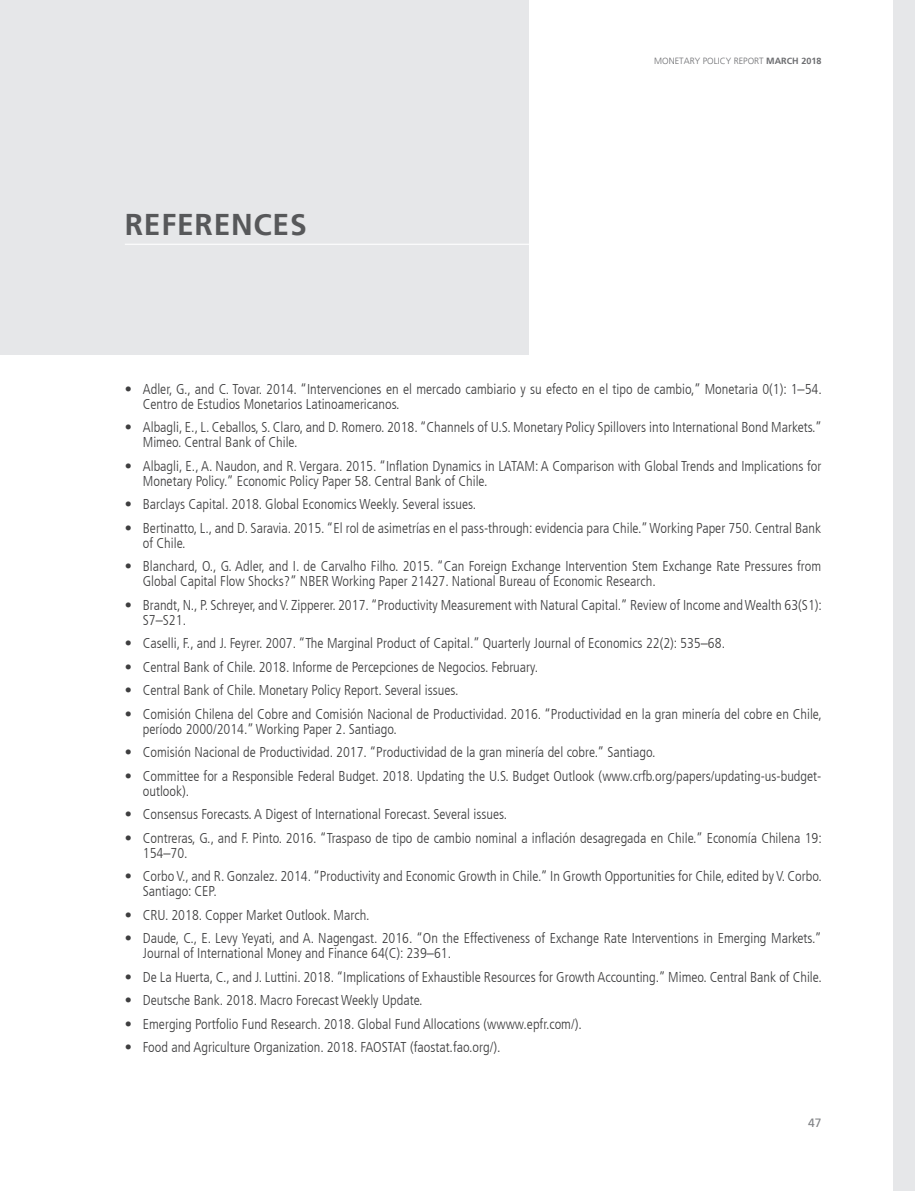
<style>
.page{position:relative;width:915px;height:1191px;background:#fff}
.page>*{position:absolute;margin:0;border:0;box-sizing:border-box;transform-origin:0 0}
.t1{font:700 30px "Frutiger LT";letter-spacing:.025em;color:#57585a}
.texto_ref{font:300 condensed 14.25px/15px "Frutiger LT";color:#3e3e3f}
.t2{font:12px "Frutiger LT";color:#808285}
.t3{font:300 9px "Frutiger LT";color:#6c6d70}
.s1{font-weight:700}
</style>
<div class="page">
<div style="left:893px;top:0;width:21px;height:1191px;background:#e6e7e9"></div>
<div style="left:0;top:0;width:528px;height:355px;background:#e6e7e9"></div>
<hr style="left:125px;top:244px;width:514px;height:1px;background:#fff">
<p class="t1" style="left:125px;top:207px;width:183px">REFERENCES</p>
<p class="t3" style="left:654px;top:56px;width:169px">MONETARY POLICY REPORT <span class="s1">MARCH 2018</span></p>
<p class="texto_ref" style="left:143px;top:381px;width:680px;text-indent:-18px">• Adler, G., and C. Tovar. 2014. “Intervenciones en el mercado cambiario y su efecto en el tipo de cambio,” Monetaria 0(1): 1–54.<br>Centro de Estudios Monetarios Latinoamericanos.</p>
<p class="texto_ref" style="left:143px;top:420px;width:680px;text-indent:-18px">• Albagli, E., L. Ceballos, S. Claro, and D. Romero. 2018. “Channels of U.S. Monetary Policy Spillovers into International Bond Markets.”<br>Mimeo. Central Bank of Chile.</p>
<p class="texto_ref" style="left:143px;top:458px;width:679px;text-indent:-18px">• Albagli, E., A. Naudon, and R. Vergara. 2015. “Inflation Dynamics in LATAM: A Comparison with Global Trends and Implications for<br>Monetary Policy.” Economic Policy Paper 58. Central Bank of Chile.</p>
<p class="texto_ref" style="left:125px;top:497px;width:353px">• Barclays Capital. 2018. Global Economics Weekly. Several issues.</p>
<p class="texto_ref" style="left:143px;top:520px;width:679px;text-indent:-18px">• Bertinatto, L., and D. Saravia. 2015. “El rol de asimetrías en el pass-through: evidencia para Chile.” Working Paper 750. Central Bank of Chile.</p>
<p class="texto_ref" style="left:143px;top:559px;width:679px;text-indent:-18px">• Blanchard, O., G. Adler, and I. de Carvalho Filho. 2015. “Can Foreign Exchange Intervention Stem Exchange Rate Pressures from<br>Global Capital Flow Shocks?” NBER Working Paper 21427. National Bureau of Economic Research.</p>
<p class="texto_ref" style="left:143px;top:597px;width:680px;text-indent:-18px">• Brandt, N., P. Schreyer, and V. Zipperer. 2017. “Productivity Measurement with Natural Capital.” Review of Income and Wealth 63(S1):<br>S7–S21.</p>
<p class="texto_ref" style="left:125px;top:636px;width:601px">• Caselli, F., and J. Feyrer. 2007. “The Marginal Product of Capital.” Quarterly Journal of Economics 22(2): 535–68.</p>
<p class="texto_ref" style="left:125px;top:659px;width:415px">• Central Bank of Chile. 2018. Informe de Percepciones de Negocios. February.</p>
<p class="texto_ref" style="left:125px;top:683px;width:335px">• Central Bank of Chile. Monetary Policy Report. Several issues.</p>
<p class="texto_ref" style="left:143px;top:706px;width:680px;text-indent:-18px">• Comisión Chilena del Cobre and Comisión Nacional de Productividad. 2016. “Productividad en la gran minería del cobre en Chile, período 2000/2014.” Working Paper 2. Santiago.</p>
<p class="texto_ref" style="left:125px;top:745px;width:532px">• Comisión Nacional de Productividad. 2017. “Productividad de la gran minería del cobre.” Santiago.</p>
<p class="texto_ref" style="left:143px;top:768px;width:679px;text-indent:-18px">• Committee for a Responsible Federal Budget. 2018. Updating the U.S. Budget Outlook (www.crfb.org/papers/updating-us-budget&shy;outlook).</p>
<p class="texto_ref" style="left:125px;top:807px;width:383px">• Consensus Forecasts. A Digest of International Forecast. Several issues.</p>
<p class="texto_ref" style="left:143px;top:830px;width:680px;text-indent:-18px">• Contreras, G., and F. Pinto. 2016. “Traspaso de tipo de cambio nominal a inflación desagregada en Chile.” Economía Chilena 19:<br>154–70.</p>
<p class="texto_ref" style="left:143px;top:869px;width:680px;text-indent:-18px">• Corbo V., and R. Gonzalez. 2014. “Productivity and Economic Growth in Chile.” In Growth Opportunities for Chile, edited by V. Corbo.<br>Santiago: CEP.</p>
<p class="texto_ref" style="left:125px;top:907px;width:246px">• CRU. 2018. Copper Market Outlook. March.</p>
<p class="texto_ref" style="left:143px;top:931px;width:680px;text-indent:-18px">• Daude, C., E. Levy Yeyati, and A. Nagengast. 2016. “On the Effectiveness of Exchange Rate Interventions in Emerging Markets.”<br>Journal of International Money and Finance 64(C): 239–61.</p>
<p class="texto_ref" style="left:125px;top:969px;width:698px">• De La Huerta, C., and J. Luttini. 2018. “Implications of Exhaustible Resources for Growth Accounting.” Mimeo. Central Bank of Chile.</p>
<p class="texto_ref" style="left:125px;top:993px;width:299px">• Deutsche Bank. 2018. Macro Forecast Weekly Update.</p>
<p class="texto_ref" style="left:125px;top:1016px;width:458px">• Emerging Portfolio Fund Research. 2018. Global Fund Allocations (wwww.epfr.com/).</p>
<p class="texto_ref" style="left:125px;top:1040px;width:377px">• Food and Agriculture Organization. 2018. FAOSTAT (faostat.fao.org/).</p>
<p class="t2" style="left:807px;top:1116px;width:15px">47</p>
</div>
